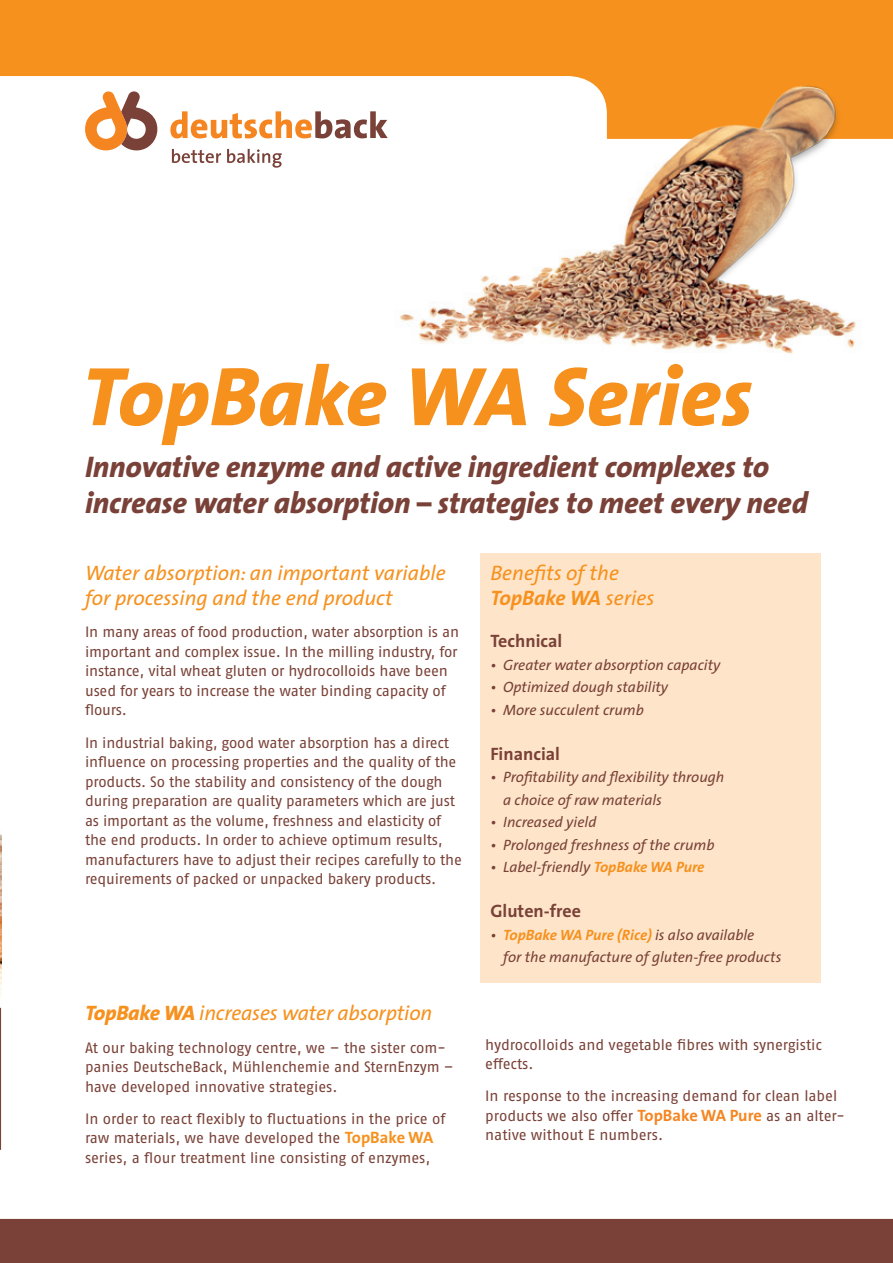
<style>
.page{position:relative;width:893px;height:1263px;background:#fff}
.page>*{position:absolute;margin:0;border:0;box-sizing:border-box;transform-origin:0 0}
.t1{font:italic 800 84px "The Sans";color:#f6911e}
.t2{font:italic 800 30px/36px "The Sans";letter-spacing:-.005em;color:#794137}
.t3{font:italic 21px/25.5px "The Sans";color:#f6911e}
.t4{font:700 18px "The Sans";color:#794137}
.t5{font:15px/19.5px "Fago Pro";letter-spacing:-.01em;color:#794137}
.t6{font:italic 15px/22.5px "The Sans";color:#794137}
.s1{font-weight:800}
.s2{font-family:"The Sans";font-weight:700;font-size:16.5px;color:#f6911e}
.s3{font-weight:700}
.s4{font-weight:700;color:#f6911e}
.s5{font-family:"The Sans";font-weight:700;font-size:16.5px;color:#f58520}
</style>
<div class="page">
<img style="left:0;top:834px;width:1px;height:174px">
<div style="left:0;top:1219px;width:893px;height:44px;background:#794137"></div>
<svg style="left:172px;top:149px;width:49px;height:14px"></svg>
<svg style="left:227px;top:149px;width:55px;height:19px"></svg>
<svg style="left:87px;top:139px;width:68px;height:12px"></svg>
<svg style="left:0;top:0;width:893px;height:139px;fill:#f6911e"></svg>
<div style="left:480px;top:553px;width:341px;height:429px;background:#fee5ca"></div>
<svg style="left:0;top:1008px;width:1px;height:142px"></svg>
<img style="left:395px;top:79px;width:469px;height:275px">
<h1 class="t1" style="left:81px;top:326px;width:672px">TopBake WA Series</h1>
<h2 class="t2" style="left:85px;top:448px;width:724px">Innovative enzyme and active ingredient complexes to increase water absorption – strategies to meet every need</h2>
<h3 class="t3" style="left:85px;top:559px;width:362px">Water absorption: an important variable for processing and the end product</h3>
<p class="t5" style="left:85px;top:622px;width:376px">In many areas of food production, water absorption is an important and complex issue. In the milling industry, for instance, vital wheat gluten or hydrocolloids have been used for years to increase the water binding capacity of flours.</p>
<p class="t5" style="left:85px;top:733px;width:378px">In industrial baking, good water absorption has a direct influence on processing properties and the quality of the products. So the stability and consistency of the dough during preparation are quality parameters which are just as important as the volume, freshness and elasticity of the end products. In order to achieve optimum results, manufacturers have to adjust their recipes carefully to the requirements of packed or unpacked bakery products.</p>
<h3 class="t3" style="left:85px;top:1000px;width:349px"><span class="s1">TopBake WA</span> increases water absorption</h3>
<p class="t5" style="left:85px;top:1038px;width:370px">At our baking technology centre, we – the sister com&shy;panies DeutscheBack, Mühlenchemie and SternEnzym – have developed innovative strategies.</p>
<p class="t5" style="left:85px;top:1109px;width:362px">In order to react flexibly to fluctuations in the price of raw materials, we have developed the <span class="s2">TopBake WA </span>series, a flour treatment line consisting of enzymes,</p>
<h3 class="t3" style="left:490px;top:559px;width:166px">Benefits of the<br><span class="s3">TopBake WA</span> series</h3>
<p class="t4" style="left:490px;top:626px;width:73px">Technical</p>
<p class="t6" style="left:490px;top:653px;width:231px">• Greater water absorption capacity</p>
<p class="t6" style="left:490px;top:675px;width:179px">• Optimized dough stability</p>
<p class="t6" style="left:490px;top:698px;width:155px">• More succulent crumb</p>
<p class="t4" style="left:490px;top:738px;width:71px">Financial</p>
<p class="t6" style="left:503px;top:765px;width:223px;text-indent:-13px">• Profitability and flexibility through a choice of raw materials</p>
<p class="t6" style="left:490px;top:810px;width:107px">• Increased yield</p>
<p class="t6" style="left:490px;top:833px;width:226px">• Prolonged freshness of the crumb</p>
<p class="t6" style="left:490px;top:855px;width:216px">• Label-friendly <span class="s4">TopBake WA Pure</span></p>
<p class="t4" style="left:490px;top:896px;width:92px">Gluten-free</p>
<p class="t6" style="left:503px;top:923px;width:280px;text-indent:-13px">• <span class="s4">TopBake WA Pure (Rice)</span> is also available<br>for the manufacture of gluten-free products</p>
<p class="t5" style="left:485px;top:1034px;width:338px">hydrocolloids and vegetable fibres with synergistic effects.</p>
<p class="t5" style="left:485px;top:1086px;width:358px">In response to the increasing demand for clean label products we also offer <span class="s5">TopBake WA Pure</span> as an alter&shy;native without E numbers.</p>
</div>
